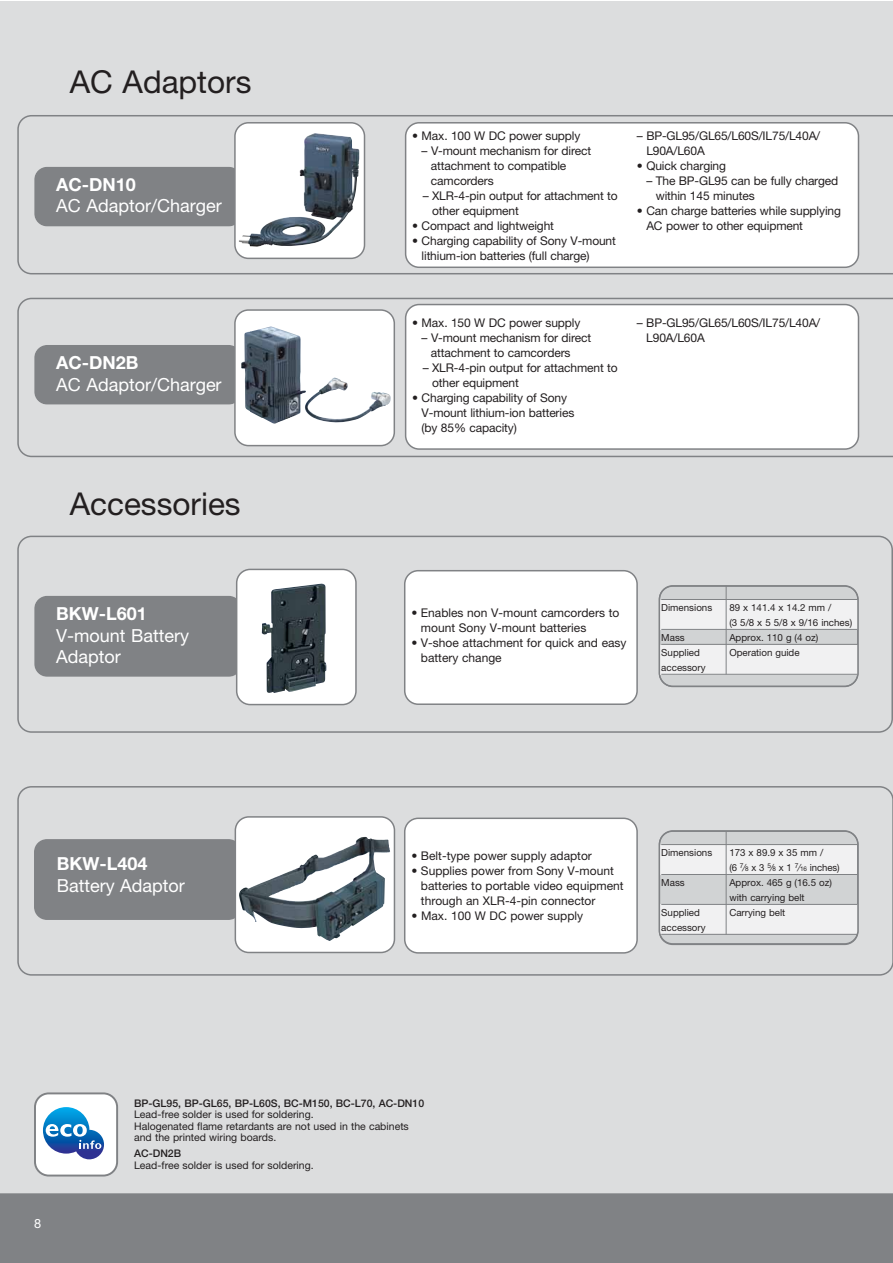
<style>
.page{position:relative;width:893px;height:1263px;background:#fff}
.page>*{position:absolute;margin:0;border:0;box-sizing:border-box;transform-origin:0 0}
.t1{font:31.5px "Sony Helvetica Neue";color:#231f20}
.t2{font:18px/21.6px "Sony Helvetica Neue";color:#fff}
.t3{font:700 18px "Sony Helvetica Neue";color:#fff}
.t4{font:12.75px "Sony Helvetica Neue";color:#fff}
.t5{font:12px/15px "Sony Helvetica Neue";letter-spacing:-.01em;color:#231f20}
.t6{font:10.5px/11.6px "Sony Helvetica Neue";color:#231f20}
.t7{font:500 10.5px "Sony Helvetica Neue";color:#231f20}
.t8{font:9.75px/15px "Sony Helvetica Neue";color:#231f20}
.s1{font-size:6.45px}
</style>
<div class="page">
<div style="left:0;top:1px;width:892px;height:1192px;background:#dcddde"></div>
<svg style="left:17px;top:298px;width:875px;height:159px"></svg>
<div style="left:17px;top:536px;width:875px;height:197px;background:#dcddde"></div>
<div style="left:17px;top:786px;width:875px;height:190px;background:#dcddde"></div>
<div style="left:34px;top:345px;width:208px;height:59px;background:#808285;border-radius:13px"></div>
<div style="left:0;top:1193px;width:892px;height:70px;background:#808285"></div>
<svg style="left:405px;top:304px;width:454px;height:146px"></svg>
<svg style="left:234px;top:309px;width:161px;height:137px"></svg>
<svg style="left:404px;top:570px;width:234px;height:135px"></svg>
<svg style="left:404px;top:817px;width:234px;height:137px"></svg>
<div style="left:34px;top:596px;width:208px;height:81px;background:#808285;border-radius:13px"></div>
<div style="left:34px;top:839px;width:207px;height:81px;background:#808285;border-radius:13px"></div>
<svg style="left:235px;top:816px;width:160px;height:137px"></svg>
<svg style="left:236px;top:569px;width:121px;height:136px"></svg>
<svg style="left:659px;top:585px;width:200px;height:102px"></svg>
<svg style="left:17px;top:115px;width:875px;height:159px"></svg>
<hr style="left:726px;top:586px;width:1px;height:88px;background:#808285">
<hr style="left:661px;top:599px;width:197px;height:1px;background:#808285">
<hr style="left:661px;top:629px;width:197px;height:1px;background:#808285">
<hr style="left:661px;top:644px;width:197px;height:1px;background:#808285">
<hr style="left:661px;top:674px;width:197px;height:1px;background:#808285">
<svg style="left:659px;top:830px;width:200px;height:115px"></svg>
<hr style="left:726px;top:831px;width:1px;height:104px;background:#808285">
<hr style="left:661px;top:844px;width:197px;height:1px;background:#808285">
<hr style="left:661px;top:874px;width:197px;height:1px;background:#808285">
<hr style="left:661px;top:904px;width:197px;height:1px;background:#808285">
<hr style="left:661px;top:934px;width:197px;height:1px;background:#808285">
<svg style="left:34px;top:1092px;width:84px;height:84px"></svg>
<h1 class="t1" style="left:70px;top:70px;width:183px">AC Adaptors</h1>
<h2 class="t3" style="left:56px;top:178px;width:81px">AC-DN10</h2>
<h2 class="t2" style="left:56px;top:197px;width:167px">AC Adaptor/Charger</h2>
<h2 class="t3" style="left:56px;top:356px;width:84px">AC-DN2B</h2>
<h2 class="t2" style="left:56px;top:376px;width:167px">AC Adaptor/Charger</h2>
<h1 class="t1" style="left:70px;top:492px;width:172px">Accessories</h1>
<h2 class="t3" style="left:56px;top:607px;width:92px">BKW-L601</h2>
<h2 class="t2" style="left:56px;top:626px;width:134px">V-mount Battery<br>Adaptor</h2>
<p class="t5" style="left:412px;top:130px;width:170px">• Max. 100 W DC power supply</p>
<p class="t5" style="left:431px;top:145px;width:162px;text-indent:-9px">– V-mount mechanism for direct attachment to compatible camcorders</p>
<p class="t5" style="left:432px;top:190px;width:187px;text-indent:-9px">– XLR-4-pin output for attachment to other equipment</p>
<p class="t5" style="left:412px;top:220px;width:143px">• Compact and lightweight</p>
<p class="t5" style="left:422px;top:235px;width:196px;text-indent:-9px">• Charging capability of Sony V-mount lithium-ion batteries (full charge)</p>
<p class="t5" style="left:646px;top:130px;width:175px;text-indent:-9px">– BP-GL95/GL65/L60S/IL75/L40A/<br>L90A/L60A</p>
<p class="t5" style="left:637px;top:160px;width:91px">• Quick charging</p>
<p class="t5" style="left:656px;top:175px;width:184px;text-indent:-9px">– The BP-GL95 can be fully charged within 145 minutes</p>
<p class="t5" style="left:646px;top:205px;width:196px;text-indent:-9px">• Can charge batteries while supplying<br>AC power to other equipment</p>
<p class="t5" style="left:412px;top:316px;width:170px">• Max. 150 W DC power supply</p>
<p class="t5" style="left:431px;top:331px;width:162px;text-indent:-9px">– V-mount mechanism for direct attachment to camcorders</p>
<p class="t5" style="left:432px;top:361px;width:187px;text-indent:-9px">– XLR-4-pin output for attachment to other equipment</p>
<p class="t5" style="left:422px;top:391px;width:154px;text-indent:-9px">• Charging capability of Sony<br>V-mount lithium-ion batteries (by 85% capacity)</p>
<p class="t5" style="left:646px;top:316px;width:175px;text-indent:-9px">– BP-GL95/GL65/L60S/IL75/L40A/<br>L90A/L60A</p>
<p class="t5" style="left:421px;top:606px;width:200px;text-indent:-10px">• Enables non V-mount camcorders to mount Sony V-mount batteries</p>
<p class="t5" style="left:421px;top:636px;width:207px;text-indent:-10px">• V-shoe attachment for quick and easy battery change</p>
<p class="t8" style="left:661px;top:601px;width:52px">Dimensions</p>
<p class="t8" style="left:729px;top:601px;width:124px">89 x 141.4 x 14.2 mm /<br>(3 5/8 x 5 5/8 x 9/16 inches)</p>
<p class="t8" style="left:661px;top:631px;width:25px">Mass</p>
<p class="t8" style="left:729px;top:631px;width:90px">Approx. 110 g (4 oz)</p>
<p class="t8" style="left:661px;top:646px;width:40px">Supplied</p>
<p class="t8" style="left:729px;top:646px;width:72px">Operation guide</p>
<p class="t8" style="left:661px;top:661px;width:46px">accessory</p>
<h2 class="t3" style="left:57px;top:857px;width:92px">BKW-L404</h2>
<h2 class="t2" style="left:57px;top:877px;width:130px">Battery Adaptor</h2>
<p class="t5" style="left:411px;top:850px;width:182px">• Belt-type power supply adaptor</p>
<p class="t5" style="left:421px;top:865px;width:204px;text-indent:-10px">• Supplies power from Sony V-mount batteries to portable video equipment through an XLR-4-pin connector</p>
<p class="t5" style="left:411px;top:910px;width:173px">• Max. 100 W DC power supply</p>
<p class="t8" style="left:661px;top:846px;width:52px">Dimensions</p>
<p class="t8" style="left:729px;top:846px;width:112px">173 x 89.9 x 35 mm /<br>(6 <sup>7</sup>⁄<span class="s1">8</span> x 3 <sup>5</sup>⁄<span class="s1">8</span> x 1 <sup>7</sup>⁄<span class="s1">16</span> inches)</p>
<p class="t8" style="left:661px;top:876px;width:25px">Mass</p>
<p class="t8" style="left:729px;top:876px;width:104px">Approx. 465 g (16.5 oz) with carrying belt</p>
<p class="t8" style="left:661px;top:906px;width:40px">Supplied</p>
<p class="t8" style="left:729px;top:906px;width:58px">Carrying belt</p>
<p class="t8" style="left:661px;top:921px;width:46px">accessory</p>
<p class="t4" style="left:34px;top:1218px;width:9px">8</p>
<p class="t7" style="left:134px;top:1099px;width:292px">BP-GL95, BP-GL65, BP-L60S, BC-M150, BC-L70, AC-DN10</p>
<p class="t6" style="left:134px;top:1110px;width:276px">Lead-free solder is used for soldering.<br>Halogenated flame retardants are not used in the cabinets and the printed wiring boards.</p>
<p class="t7" style="left:134px;top:1150px;width:49px">AC-DN2B</p>
<p class="t6" style="left:134px;top:1160px;width:181px">Lead-free solder is used for soldering.</p>
</div>
